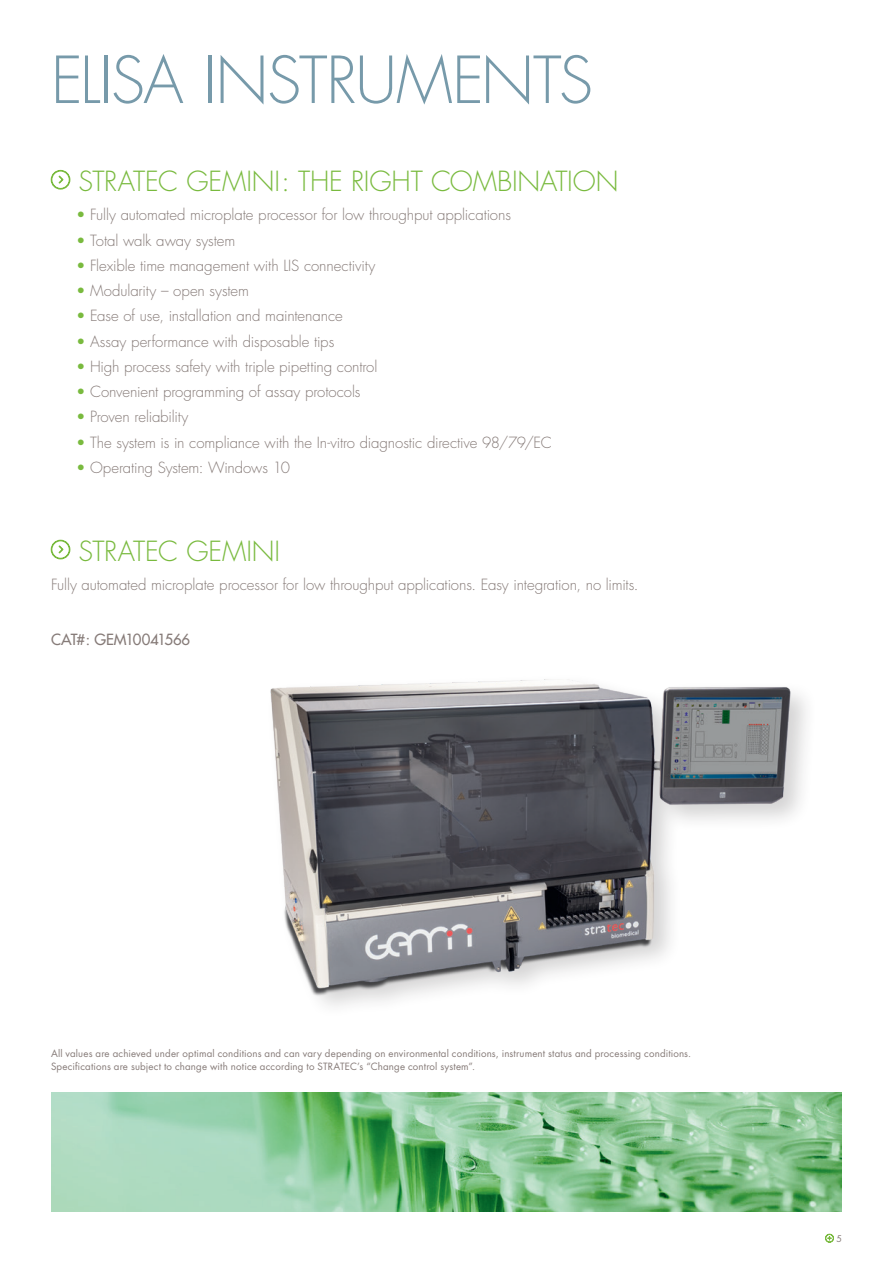
<style>
.page{position:relative;width:893px;height:1263px;background:#fff}
.page>*{position:absolute;margin:0;border:0;box-sizing:border-box;transform-origin:0 0}
.t1{font:300 63px "Futura Std";letter-spacing:-.025em;color:#779aaa}
.t2{font:300 27px "Futura Std";letter-spacing:-.01em;color:#79ba3e}
.t3{font:300 15px "Futura Std";letter-spacing:-.005em;color:#867b78}
.t4{font:500 15px "Futura Std";letter-spacing:-.015em;color:#867b78}
.t5{font:9.75px/12.8px "Futura Std";letter-spacing:.015em;color:#867b78}
.t6{font:9px "Futura Std";color:#867b78}
.s1{font-weight:400;color:#79ba3e}
</style>
<div class="page">
<svg style="left:825px;top:1234px;width:9px;height:8px"></svg>
<img style="left:51px;top:1093px;width:791px;height:119px">
<svg style="left:51px;top:170px;width:19px;height:19px"></svg>
<svg style="left:51px;top:540px;width:19px;height:19px"></svg>
<img style="left:270px;top:679px;width:536px;height:327px">
<h1 class="t1" style="left:51px;top:42px;width:544px">ELISA INSTRUMENTS</h1>
<h2 class="t2" style="left:78px;top:165px;width:542px">STRATEC GEMINI: THE RIGHT COMBINATION</h2>
<p class="t3" style="left:77px;top:206px;width:436px"><span class="s1">•</span> Fully automated microplate processor for low throughput applications</p>
<p class="t3" style="left:77px;top:231px;width:160px"><span class="s1">•</span> Total walk away system</p>
<p class="t3" style="left:77px;top:256px;width:300px"><span class="s1">•</span> Flexible time management with LIS connectivity</p>
<p class="t3" style="left:77px;top:281px;width:174px"><span class="s1">•</span> Modularity – open system</p>
<p class="t3" style="left:77px;top:307px;width:268px"><span class="s1">•</span> Ease of use, installation and maintenance</p>
<p class="t3" style="left:77px;top:332px;width:259px"><span class="s1">•</span> Assay performance with disposable tips</p>
<p class="t3" style="left:77px;top:357px;width:302px"><span class="s1">•</span> High process safety with triple pipetting control</p>
<p class="t3" style="left:77px;top:382px;width:285px"><span class="s1">•</span> Convenient programming of assay protocols</p>
<p class="t3" style="left:77px;top:408px;width:113px"><span class="s1">•</span> Proven reliability</p>
<p class="t3" style="left:77px;top:433px;width:477px"><span class="s1">•</span> The system is in compliance with the In-vitro diagnostic directive 98/79/EC</p>
<p class="t3" style="left:77px;top:458px;width:215px"><span class="s1">•</span> Operating System: Windows 10</p>
<h2 class="t2" style="left:78px;top:534px;width:203px">STRATEC GEMINI</h2>
<p class="t3" style="left:51px;top:575px;width:589px">Fully automated microplate processor for low throughput applications. Easy integration, no limits.</p>
<p class="t4" style="left:51px;top:630px;width:141px">CAT#: GEM10041566</p>
<p class="t5" style="left:51px;top:1047px;width:642px">All values are achieved under optimal conditions and can vary depending on environmental conditions, instrument status and processing conditions.<br>Specifications are subject to change with notice according to STRATEC’s “Change control system”.</p>
<p class="t6" style="left:836px;top:1232px;width:7px">5</p>
</div>
